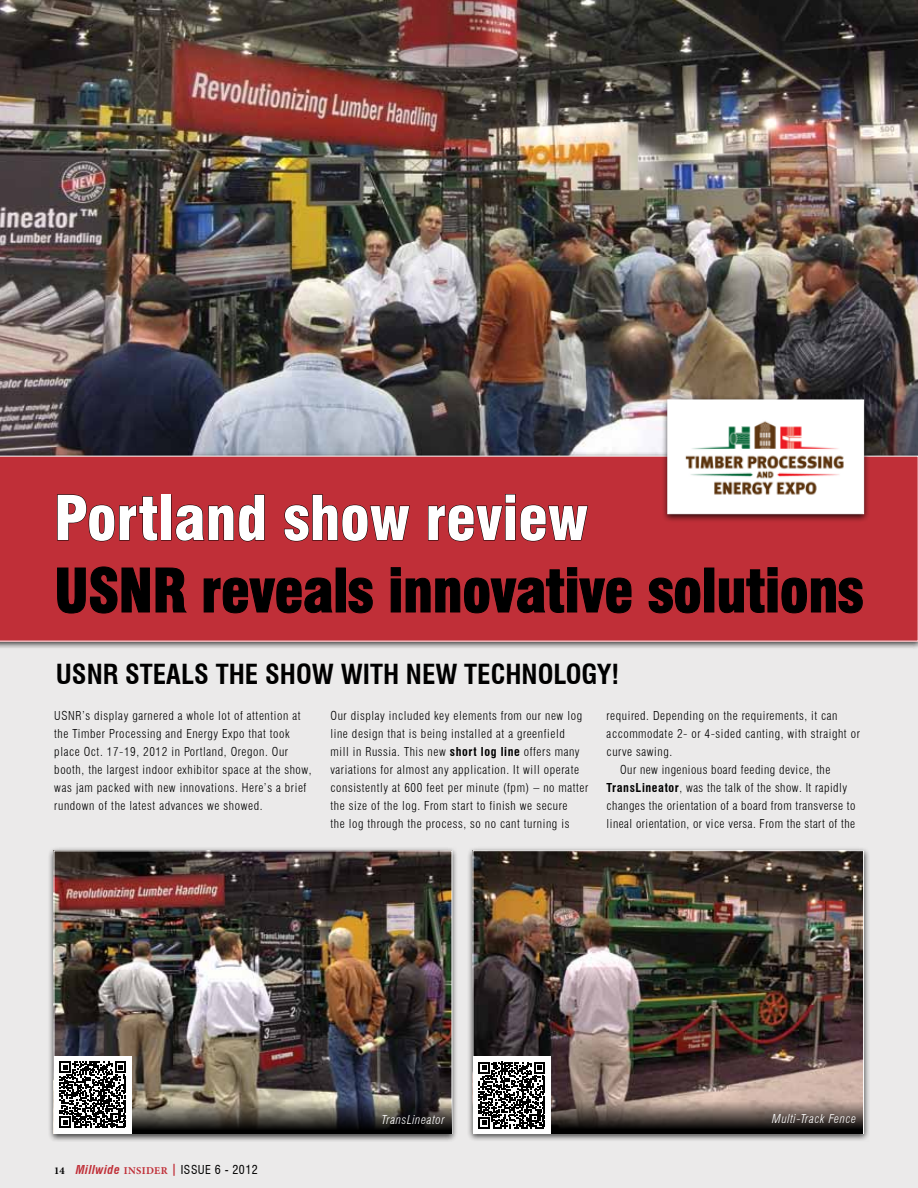
<style>
.page{position:relative;width:918px;height:1188px;background:#ebeaea}
.page>*{position:absolute;margin:0;border:0;box-sizing:border-box;transform-origin:0 0}
.t1{font:900 condensed 60px "Swiss 721 BT";color:#fff}
.t2{font:900 condensed 58.5px "Swiss 721 BT";letter-spacing:-.01em;color:#000}
.t3{font:700 condensed 27px "Swiss 721 BT";color:#000}
.t4{font:300 condensed 12px/18px "Swiss 721 BT";letter-spacing:.05em;color:#000}
.t5{font:condensed 12px "Swiss 721 BT";letter-spacing:.035em;color:#000}
.t6{font:italic 300 condensed 12px "Swiss 721 BT";letter-spacing:.05em;color:#fff}
.s1{font-weight:700}
.s2{font-family:"Minion Pro";font-weight:700;font-stretch:normal;font-size:10.5px}
.s3{font-weight:700;font-style:italic;color:#c02f38}
.s4{font-family:"Minion Pro";font-weight:700;font-stretch:normal;font-size:10.5px;color:#c02f38}
.s5{font-weight:700;color:#c02f38}
</style>
<div class="page">
<img style="left:0;top:0;width:918px;height:452px">
<div style="left:47px;top:847px;width:411px;height:295px;background:#000;opacity:.75"></div>
<img style="left:56px;top:852px;width:394px;height:245px">
<svg style="left:132px;top:1097px;width:320px;height:36px;background:#504d46"></svg>
<div style="left:54px;top:1056px;width:78px;height:77px;background:#fff"></div>
<svg style="left:60px;top:1061px;width:66px;height:67px"></svg>
<div style="left:0;top:452px;width:918px;height:198px;background:#000;opacity:.75"></div>
<div style="left:0;top:456px;width:918px;height:186px;background:#c02f38"></div>
<div style="left:467px;top:846px;width:403px;height:296px;background:#000;opacity:.75"></div>
<img style="left:474px;top:852px;width:388px;height:245px">
<svg style="left:551px;top:1097px;width:312px;height:36px;background:#61554f"></svg>
<div style="left:473px;top:1056px;width:78px;height:78px;background:#fff"></div>
<svg style="left:479px;top:1062px;width:66px;height:67px"></svg>
<div style="left:661px;top:396px;width:209px;height:127px;background:#000;opacity:.75"></div>
<div style="left:667px;top:400px;width:197px;height:114px;background:#fff;border:1px solid #fff"></div>
<img style="left:685px;top:421px;width:159px;height:74px">
<svg style="left:57px;top:494px;width:575px;height:120px;background:#ae2a32"></svg>
<svg style="left:648px;top:577px;width:53px;height:37px;background:#a2272f"></svg>
<div style="left:704px;top:568px;width:10px;height:44px;border:1px solid #000"></div>
<svg style="left:719px;top:567px;width:144px;height:47px;background:#a62830"></svg>
<h1 class="t1" style="left:54px;top:482px;width:535px">Portland show review</h1>
<h2 class="t2" style="left:54px;top:556px;width:811px">USNR reveals innovative solutions</h2>
<h3 class="t3" style="left:56px;top:658px;width:565px">USNR STEALS THE SHOW WITH NEW TECHNOLOGY!</h3>
<p class="t4" style="left:54px;top:707px;width:259px">USNR’s display garnered a whole lot of attention at the Timber Processing and Energy Expo that took place Oct. 17-19, 2012 in Portland, Oregon. Our booth, the largest indoor exhibitor space at the show, was jam packed with new innovations. Here’s a brief rundown of the latest advances we showed.</p>
<p class="t4" style="left:330px;top:707px;width:260px">Our display included key elements from our new log line design that is being installed at a greenfield<br>mill in Russia. This new <span class="s1">SHORT LOG LINE</span> offers many variations for almost any application. It will operate consistently at 600 feet per minute (fpm) – no matter the size of the log. From start to finish we secure<br>the log through the process, so no cant turning is</p>
<p class="t4" style="left:607px;top:707px;width:232px">required. Depending on the requirements, it can</p>
<p class="t4" style="left:607px;top:725px;width:255px">accommodate 2- or 4-sided canting, with straight or</p>
<p class="t4" style="left:607px;top:743px;width:67px">curve sawing.</p>
<p class="t4" style="left:620px;top:761px;width:212px">Our new ingenious board feeding device, the</p>
<p class="t4" style="left:607px;top:779px;width:242px"><span class="s1">TRANSLINEATOR</span>, was the talk of the show. It rapidly</p>
<p class="t4" style="left:607px;top:797px;width:250px">changes the orientation of a board from transverse to</p>
<p class="t4" style="left:607px;top:815px;width:250px">lineal orientation, or vice versa. From the start of the</p>
<p class="t5" style="left:54px;top:1163px;width:205px"><span class="s2">14</span> <span class="s3">Millwide</span> <span class="s4">INSIDER</span> <span class="s5">|</span> ISSUE 6 - 2012</p>
<p class="t6" style="left:382px;top:1112px;width:65px">TransLineator</p>
<p class="t6" style="left:772px;top:1112px;width:86px">Multi-Track Fence</p>
</div>
